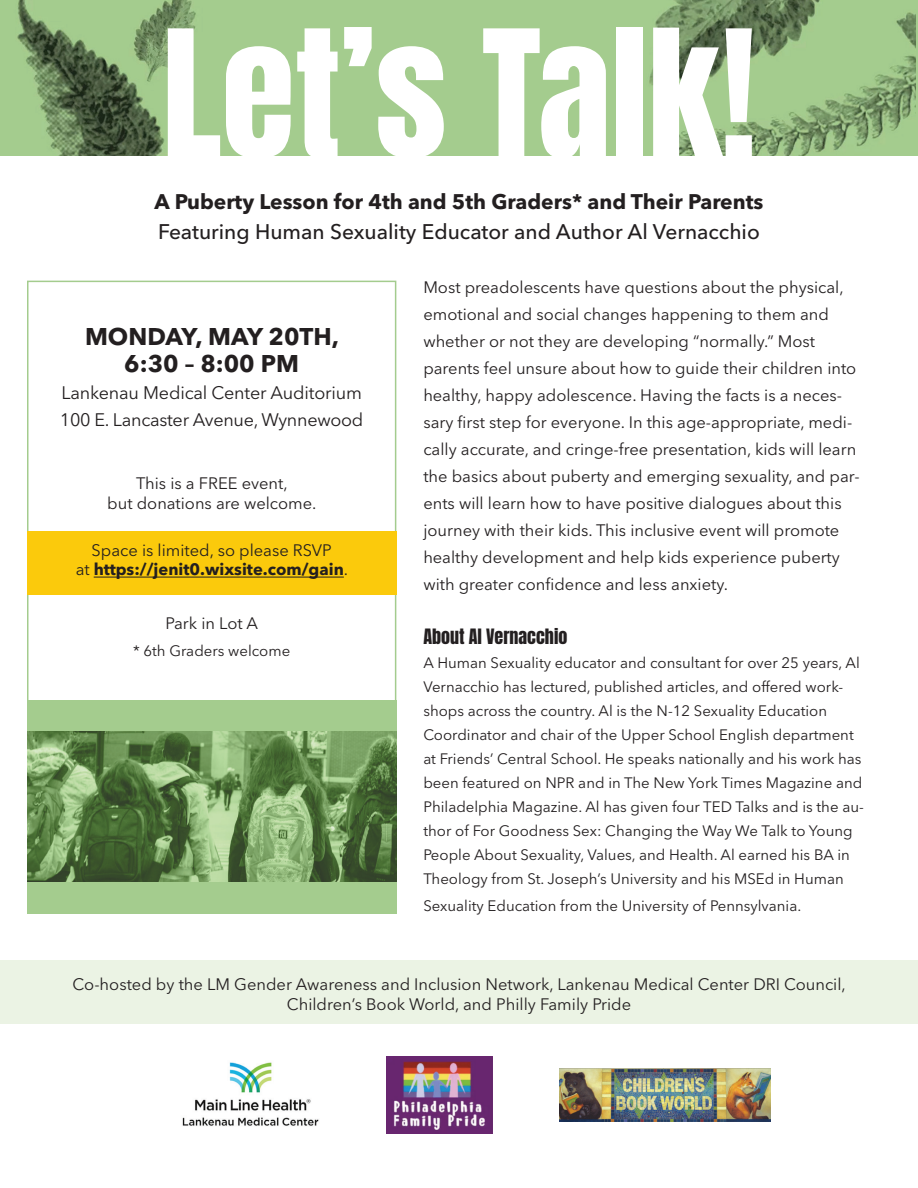
<style>
.page{position:relative;width:918px;height:1188px;background:#fff}
.page>*{position:absolute;margin:0;border:0;box-sizing:border-box;transform-origin:0 0}
.t1{font:150px "Anton";color:#fff}
.t2{font:700 24px/27px "Avenir Next LT Pro";color:#231f20;text-align:center}
.t3{font:500 21px "Avenir Next LT Pro";color:#231f20}
.t4{font:700 21px "Avenir Next LT Pro";color:#231f20}
.t5{font:18px/27px "Avenir Next LT Pro";letter-spacing:-.015em;color:#231f20}
.t6{font:18px "Anton";color:#231f20}
.t7{font:16.5px/27px "Avenir Next LT Pro";color:#231f20;text-align:center}
.t8{font:700 16.5px/19.8px "Avenir Next LT Pro";color:#231f20;text-align:center}
.t9{font:15px/24px "Avenir Next LT Pro";color:#231f20}
.s1{font-weight:400}
</style>
<div class="page">
<div style="left:0;top:960px;width:918px;height:64px;background:#ebf3e4"></div>
<div style="left:27px;top:700px;width:369px;height:214px;background:#a4cc8e"></div>
<div style="left:27px;top:531px;width:369px;height:64px;background:#fbca0c"></div>
<img style="left:0;top:0;width:915px;height:156px">
<img style="left:27px;top:732px;width:369px;height:150px">
<hr style="left:94px;top:577px;width:250px;height:1px;background:#231f20">
<img style="left:559px;top:1068px;width:212px;height:53px">
<img style="left:182px;top:1062px;width:137px;height:64px">
<img style="left:387px;top:1056px;width:105px;height:77px">
<h1 class="t1" style="left:162px;top:18px;width:595px">Let’s Talk!</h1>
<p class="t4" style="left:154px;top:188px;width:611px">A Puberty Lesson for 4th and 5th Graders* and Their Parents</p>
<p class="t3" style="left:158px;top:219px;width:603px">Featuring Human Sexuality Educator and Author Al Vernacchio</p>
<h2 class="t2" style="left:85px;top:323px;width:255px">MONDAY, MAY 20TH,<br>6:30 – 8:00 PM</h2>
<p class="t5" style="left:60px;top:379px;width:305px">Lankenau Medical Center Auditorium<br>100 E. Lancaster Avenue, Wynnewood</p>
<p class="t7" style="left:107px;top:473px;width:211px;line-height:19.8px">This is a FREE event,<br>but donations are welcome.</p>
<p class="t8" style="left:76px;top:540px;width:274px"><span class="s1">Space is limited, so please RSVP<br>at</span> https://jenit0.wixsite.com/gain<span class="s1">.</span></p>
<p class="t7" style="left:166px;top:610px;width:94px">Park in Lot A</p>
<p class="t9" style="left:133px;top:639px;width:159px">* 6th Graders welcome</p>
<p class="t7" style="left:423px;top:274px;width:438px;text-align:left">Most preadolescents have questions about the physical, emotional and social changes happening to them and whether or not they are developing “normally.” Most parents feel unsure about how to guide their children into healthy, happy adolescence. Having the facts is a neces&shy;sary first step for everyone. In this age-appropriate, medi&shy;cally accurate, and cringe-free presentation, kids will learn the basics about puberty and emerging sexuality, and par&shy;ents will learn how to have positive dialogues about this journey with their kids. This inclusive event will promote healthy development and help kids experience puberty with greater confidence and less anxiety.</p>
<p class="t6" style="left:423px;top:628px;width:145px">About Al Vernacchio</p>
<p class="t9" style="left:423px;top:651px;width:442px">A Human Sexuality educator and consultant for over 25 years, Al Vernacchio has lectured, published articles, and offered work&shy;shops across the country. Al is the N-12 Sexuality Education Coordinator and chair of the Upper School English department at Friends’ Central School. He speaks nationally and his work has been featured on NPR and in The New York Times Magazine and Philadelphia Magazine. Al has given four TED Talks and is the au&shy;thor of For Goodness Sex: Changing the Way We Talk to Young People About Sexuality, Values, and Health. Al earned his BA in Theology from St. Joseph’s University and his MSEd in Human</p>
<p class="t9" style="left:423px;top:894px;width:379px">Sexuality Education from the University of Pennsylvania.</p>
<p class="t7" style="left:73px;top:974px;width:775px;line-height:19.8px">Co-hosted by the LM Gender Awareness and Inclusion Network, Lankenau Medical Center DRI Council,<br>Children’s Book World, and Philly Family Pride</p>
</div>
